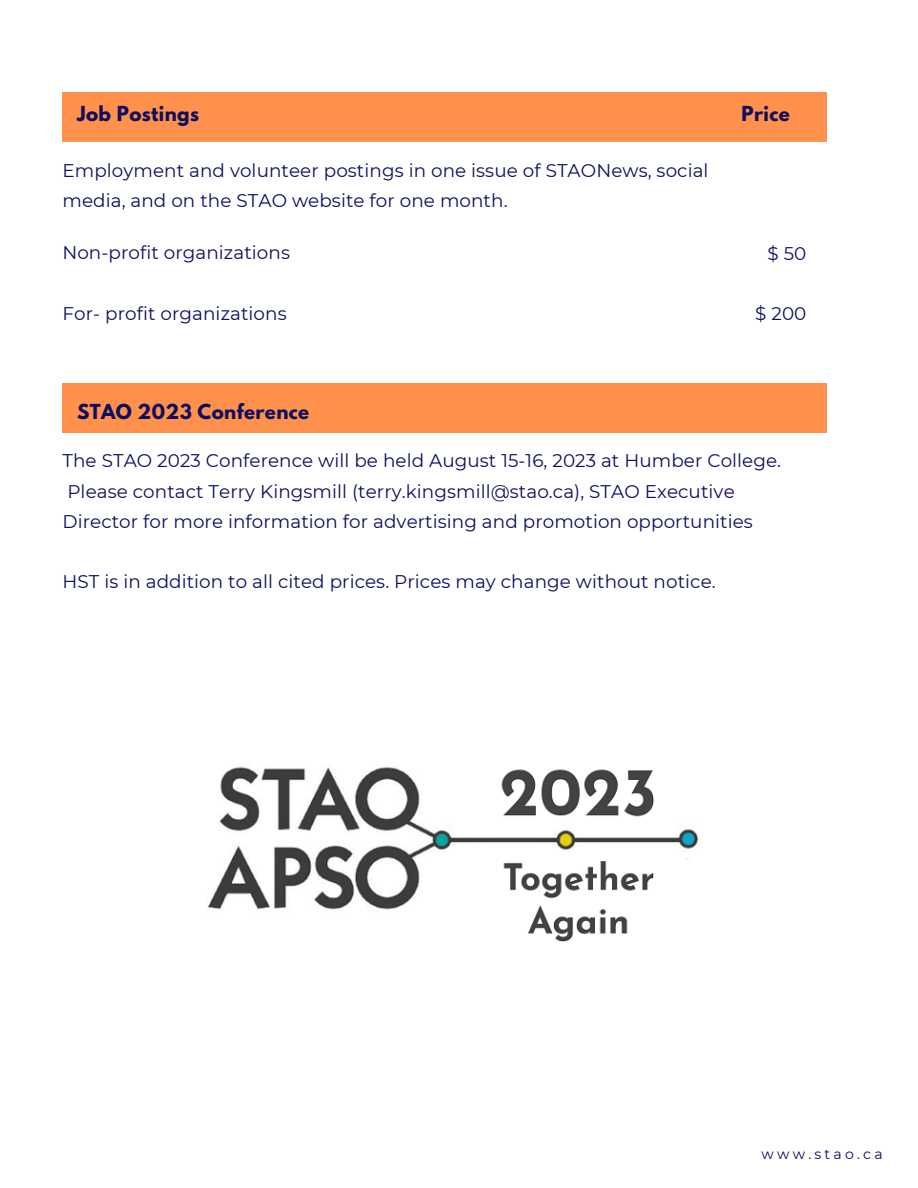
<style>
.page{position:relative;width:918px;height:1188px;background:#fff}
.page>*{position:absolute;margin:0;border:0;box-sizing:border-box;transform-origin:0 0}
.t1{font:18.3px/30.3px "Montserrat";letter-spacing:.005em;color:#0e0e60}
.t2{font:700 18.3px "League Spartan";letter-spacing:.02em;color:#0e0e60}
.t3{font:14.1px "Montserrat";letter-spacing:.225em;color:#0e0e60}
</style>
<div class="page">
<div style="left:62px;top:92px;width:764px;height:49px;background:#ff914d"></div>
<div style="left:62px;top:384px;width:764px;height:49px;background:#ff914d"></div>
<img style="left:207px;top:767px;width:491px;height:175px">
<p class="t2" style="left:77px;top:105px;width:124px">Job Postings</p>
<p class="t2" style="left:741px;top:105px;width:50px">Price</p>
<p class="t1" style="left:63px;top:155px;width:648px">Employment and volunteer postings in one issue of STAONews, social media, and on the STAO website for one month.</p>
<p class="t1" style="left:62px;top:238px;width:229px">Non-profit organizations</p>
<p class="t1" style="left:768px;top:238px;width:40px">$ 50</p>
<p class="t1" style="left:63px;top:298px;width:226px">For- profit organizations</p>
<p class="t1" style="left:755px;top:298px;width:53px">$ 200</p>
<p class="t2" style="left:77px;top:403px;width:234px">STAO 2023 Conference</p>
<p class="t1" style="left:63px;top:446px;width:720px">The STAO 2023 Conference will be held August 15-16, 2023 at Humber College.<br>Please contact Terry Kingsmill (terry.kingsmill@stao.ca), STAO Executive<br>Director for more information for advertising and promotion opportunities</p>
<p class="t1" style="left:63px;top:566px;width:655px">HST is in addition to all cited prices. Prices may change without notice.</p>
<p class="t3" style="left:762px;top:1145px;width:123px">www.stao.ca</p>
</div>
